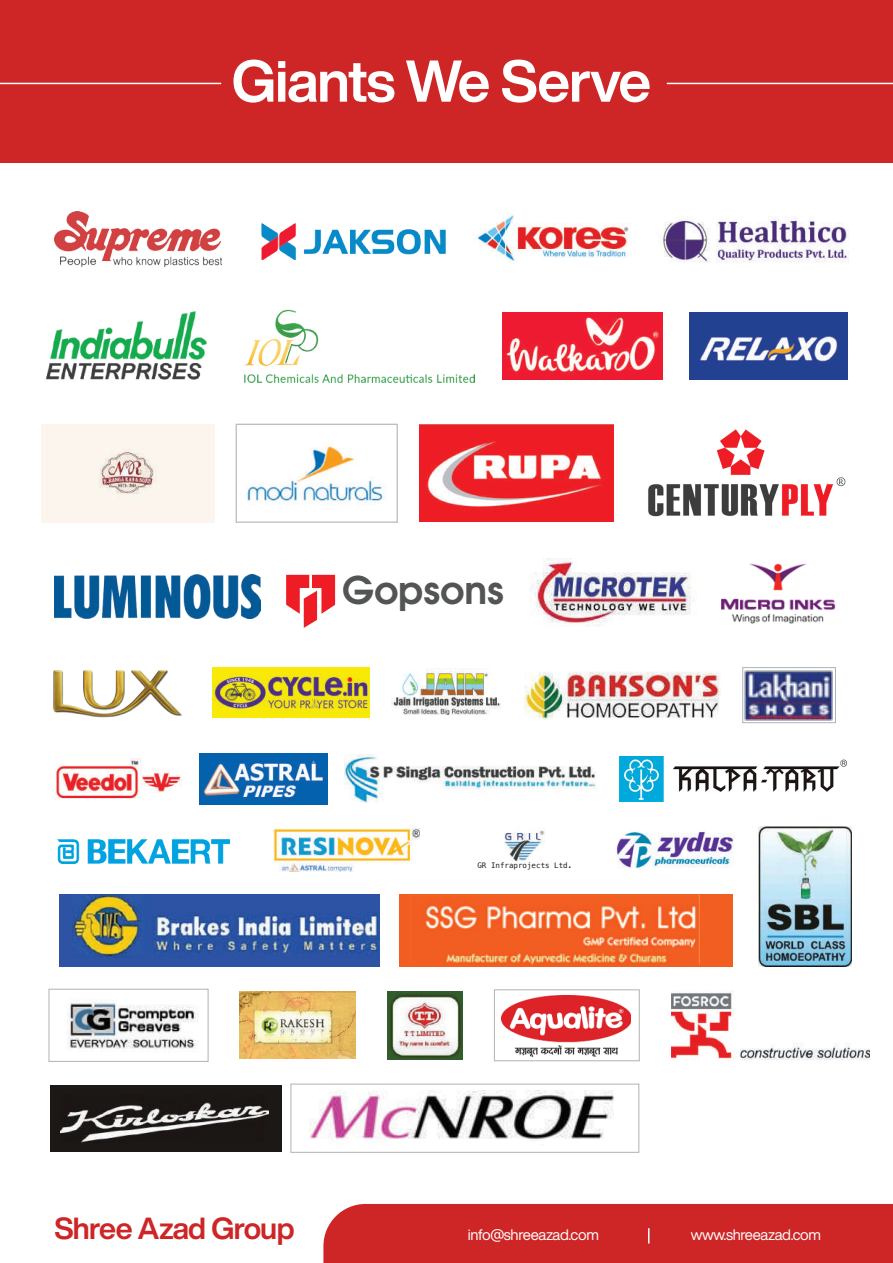
<style>
.page{position:relative;width:893px;height:1263px;background:#fff}
.page>*{position:absolute;margin:0;border:0;box-sizing:border-box;transform-origin:0 0}
.t1{font:700 57.9px "Helvetica Now Display";letter-spacing:-.02em;color:#fff}
.t2{font:700 37.95px "Te X Gyre Adventor";color:#525553}
.t3{font:700 30px "Helvetica Now Display";letter-spacing:-.02em;color:#ce2526}
.t4{font:15px "Helvetica Now Display";letter-spacing:-.02em;color:#fff}
.t5{font:7.5px "Menlo";color:#231f20}
</style>
<div class="page">
<div style="left:0;top:0;width:893px;height:162px;background:#ce2526"></div>
<div style="left:323px;top:1204px;width:570px;height:59px;background:#ce2526"></div>
<hr style="left:667px;top:83px;width:226px;height:1px;background:#fff">
<hr style="left:0;top:83px;width:221px;height:1px;background:#fff">
<img style="left:261px;top:223px;width:185px;height:37px">
<img style="left:662px;top:217px;width:187px;height:46px">
<img style="left:477px;top:215px;width:152px;height:48px">
<img style="left:54px;top:212px;width:168px;height:54px">
<img style="left:245px;top:309px;width:230px;height:74px">
<img style="left:502px;top:313px;width:160px;height:66px">
<img style="left:45px;top:311px;width:162px;height:69px">
<img style="left:690px;top:312px;width:157px;height:68px">
<img style="left:41px;top:424px;width:173px;height:98px">
<img style="left:247px;top:444px;width:136px;height:59px">
<div style="left:236px;top:424px;width:162px;height:99px;border:1px solid #bebcbb"></div>
<img style="left:420px;top:425px;width:193px;height:97px">
<img style="left:648px;top:429px;width:198px;height:88px">
<img style="left:212px;top:668px;width:157px;height:50px">
<img style="left:392px;top:668px;width:109px;height:47px">
<img style="left:53px;top:670px;width:129px;height:48px">
<div style="left:743px;top:667px;width:93px;height:56px;background:linear-gradient(to right,#fff,#fff);border:1px solid #b2b2b2"></div>
<img style="left:745px;top:670px;width:87px;height:50px">
<img style="left:524px;top:672px;width:196px;height:48px">
<svg style="left:286px;top:575px;width:49px;height:53px"></svg>
<img style="left:55px;top:574px;width:206px;height:44px">
<img style="left:531px;top:558px;width:163px;height:68px">
<img style="left:721px;top:563px;width:115px;height:61px">
<img style="left:759px;top:827px;width:93px;height:139px">
<div style="left:399px;top:894px;width:334px;height:72px;background:#f25e21"></div>
<img style="left:425px;top:895px;width:274px;height:70px">
<div style="left:59px;top:894px;width:321px;height:72px;background:#2e53a4"></div>
<img style="left:73px;top:894px;width:307px;height:63px">
<div style="left:51px;top:1085px;width:231px;height:67px;background:#1c1815"></div>
<img style="left:61px;top:1101px;width:207px;height:41px">
<div style="left:291px;top:1084px;width:348px;height:68px;background:#fff;border:1px solid #b2b2b2"></div>
<img style="left:309px;top:1090px;width:305px;height:51px">
<div style="left:494px;top:990px;width:145px;height:71px;background:#fff;border:1px solid #b2b2b2"></div>
<img style="left:502px;top:995px;width:129px;height:61px">
<img style="left:671px;top:990px;width:199px;height:70px">
<img style="left:240px;top:991px;width:116px;height:68px">
<img style="left:388px;top:991px;width:75px;height:68px">
<div style="left:49px;top:989px;width:159px;height:72px;background:#fff;border:1px solid #b2b2b2"></div>
<img style="left:67px;top:1001px;width:132px;height:48px">
<div style="left:199px;top:753px;width:129px;height:52px;background:#0361ae"></div>
<img style="left:203px;top:760px;width:120px;height:41px">
<img style="left:620px;top:757px;width:227px;height:44px">
<img style="left:345px;top:755px;width:251px;height:48px">
<img style="left:55px;top:758px;width:127px;height:41px">
<img style="left:504px;top:830px;width:40px;height:31px">
<img style="left:274px;top:828px;width:146px;height:43px">
<img style="left:57px;top:839px;width:172px;height:24px">
<img style="left:616px;top:831px;width:118px;height:37px">
<h1 class="t1" style="left:232px;top:41px;width:421px">Giants We Serve</h1>
<h2 class="t2" style="left:342px;top:557px;width:163px">Gopsons</h2>
<p class="t5" style="left:477px;top:860px;width:96px">GR Infraprojects Ltd.</p>
<h3 class="t3" style="left:54px;top:1207px;width:242px">Shree Azad Group</h3>
<p class="t4" style="left:468px;top:1224px;width:133px">info@shreeazad.com</p>
<p class="t4" style="left:691px;top:1224px;width:132px">www.shreeazad.com</p>
</div>
